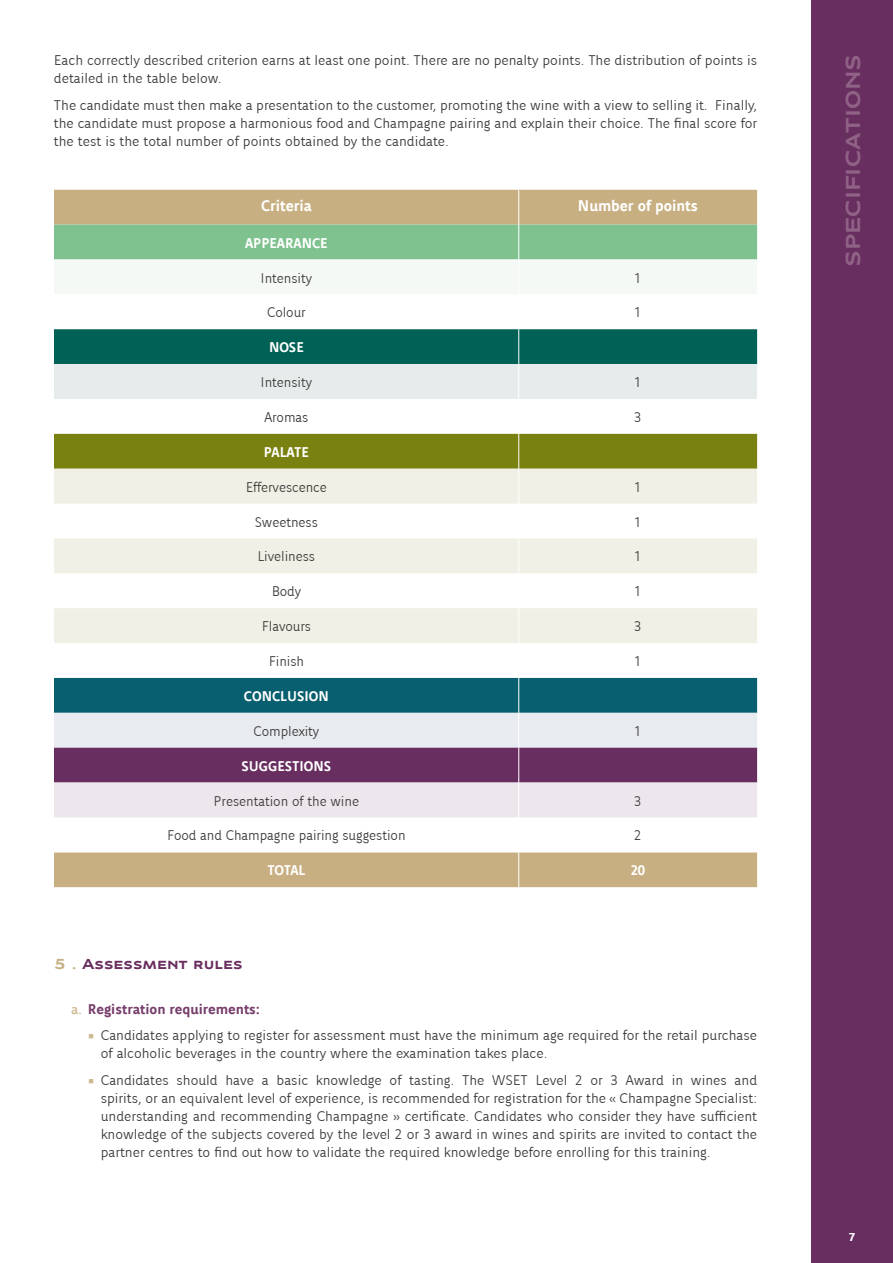
<style>
.page{position:relative;width:893px;height:1263px;background:#fff}
.page>*{position:absolute;margin:0;border:0;box-sizing:border-box;transform-origin:0 0}
.t1{font:700 21px "CIVC Title";color:#8f6286}
.t2{font:700 16.5px "CIVC Sans";letter-spacing:-.005em;color:#fff}
.t3{font:300 15px/18px "CIVC Sans";color:#3c3c3b}
.t4{font:700 15px "CIVC Sans";letter-spacing:-.005em;color:#fff}
.t5{font:700 15px "CIVC Sans";color:#763d6b}
.t6{font:700 15px "CIVC Title";color:#692e60}
.t7{font:700 12.15px "CIVC Sans";color:#fff;scale:1.11 1}
.s1{color:#c8af82}
.s2{font-weight:400;color:#cdb78e}
.s3{font-family:"Minion Pro";font-weight:400;color:#cdb78e}
</style>
<div class="page">
<div style="left:811px;top:0;width:82px;height:1263px;background:#692e60"></div>
<div style="left:54px;top:190px;width:703px;height:697px;background:#c8af82"></div>
<svg style="left:54px;top:225px;width:703px;height:69px"></svg>
<svg style="left:54px;top:294px;width:703px;height:558px"></svg>
<svg style="left:54px;top:329px;width:703px;height:140px"></svg>
<svg style="left:54px;top:469px;width:703px;height:174px;fill:#f1f0e6"></svg>
<svg style="left:54px;top:678px;width:703px;height:139px;background:#9198aa"></svg>
<hr style="left:518px;top:190px;width:1px;height:35px;background:#fff">
<hr style="left:518px;top:225px;width:1px;height:34px;background:#fff">
<hr style="left:518px;top:259px;width:1px;height:35px;background:#fff">
<hr style="left:518px;top:294px;width:1px;height:35px;background:#fff">
<hr style="left:518px;top:329px;width:1px;height:35px;background:#fff">
<hr style="left:518px;top:364px;width:1px;height:35px;background:#fff">
<hr style="left:518px;top:399px;width:1px;height:35px;background:#fff">
<hr style="left:518px;top:434px;width:1px;height:35px;background:#fff">
<hr style="left:518px;top:504px;width:1px;height:34px;background:#fff">
<hr style="left:518px;top:678px;width:1px;height:35px;background:#fff">
<hr style="left:518px;top:748px;width:1px;height:34px;background:#fff">
<hr style="left:518px;top:852px;width:1px;height:35px;background:#fff">
<hr style="left:518px;top:469px;width:1px;height:35px;background:#fff">
<hr style="left:518px;top:538px;width:1px;height:35px;background:#fff">
<hr style="left:518px;top:573px;width:1px;height:35px;background:#fff">
<hr style="left:518px;top:608px;width:1px;height:35px;background:#fff">
<hr style="left:518px;top:643px;width:1px;height:35px;background:#fff">
<hr style="left:518px;top:713px;width:1px;height:35px;background:#fff">
<hr style="left:518px;top:817px;width:1px;height:35px;background:#fff">
<hr style="left:518px;top:782px;width:1px;height:35px;background:#fff">
<p class="t3" style="left:54px;top:51px;width:705px">Each correctly described criterion earns at least one point. There are no penalty points. The distribution of points is detailed in the table below.</p>
<p class="t3" style="left:54px;top:96px;width:705px;text-align:justify">The candidate must then make a presentation to the customer, promoting the wine with a view to selling it. Finally, the candidate must propose a harmonious food and Champagne pairing and explain their choice. The final score for the test is the total number of points obtained by the candidate.</p>
<p class="t2" style="left:261px;top:196px;width:52px">Criteria</p>
<p class="t2" style="left:578px;top:196px;width:121px">Number of points</p>
<p class="t4" style="left:245px;top:235px;width:84px">APPEARANCE</p>
<p class="t3" style="left:261px;top:269px;width:53px">Intensity</p>
<p class="t3" style="left:634px;top:269px;width:9px">1</p>
<p class="t3" style="left:267px;top:304px;width:40px">Colour</p>
<p class="t3" style="left:634px;top:304px;width:9px">1</p>
<p class="t4" style="left:269px;top:339px;width:36px">NOSE</p>
<p class="t3" style="left:261px;top:373px;width:53px">Intensity</p>
<p class="t3" style="left:634px;top:373px;width:9px">1</p>
<p class="t3" style="left:264px;top:408px;width:46px">Aromas</p>
<p class="t3" style="left:634px;top:408px;width:9px">3</p>
<p class="t4" style="left:264px;top:444px;width:46px">PALATE</p>
<p class="t3" style="left:246px;top:478px;width:83px">Effervescence</p>
<p class="t3" style="left:634px;top:478px;width:9px">1</p>
<p class="t3" style="left:255px;top:513px;width:65px">Sweetness</p>
<p class="t3" style="left:634px;top:513px;width:9px">1</p>
<p class="t3" style="left:258px;top:548px;width:59px">Liveliness</p>
<p class="t3" style="left:634px;top:548px;width:9px">1</p>
<p class="t3" style="left:272px;top:582px;width:31px">Body</p>
<p class="t3" style="left:634px;top:582px;width:9px">1</p>
<p class="t3" style="left:262px;top:617px;width:51px">Flavours</p>
<p class="t3" style="left:634px;top:617px;width:9px">3</p>
<p class="t3" style="left:269px;top:652px;width:37px">Finish</p>
<p class="t3" style="left:634px;top:652px;width:9px">1</p>
<p class="t4" style="left:244px;top:688px;width:86px">CONCLUSION</p>
<p class="t3" style="left:253px;top:722px;width:67px">Complexity</p>
<p class="t3" style="left:634px;top:722px;width:9px">1</p>
<p class="t4" style="left:241px;top:758px;width:91px">SUGGESTIONS</p>
<p class="t3" style="left:214px;top:792px;width:147px">Presentation of the wine</p>
<p class="t3" style="left:634px;top:792px;width:9px">3</p>
<p class="t3" style="left:167px;top:827px;width:240px">Food and Champagne pairing suggestion</p>
<p class="t3" style="left:634px;top:827px;width:9px">2</p>
<p class="t4" style="left:267px;top:862px;width:40px">TOTAL</p>
<p class="t4" style="left:631px;top:862px;width:16px">20</p>
<p class="t6" style="left:54px;top:955px;width:190px"><span class="s1">5 .</span> Assessment rules</p>
<p class="t5" style="left:71px;top:1001px;width:191px"><span class="s2">a.</span> Registration requirements:</p>
<p class="t3" style="left:101px;top:1026px;width:658px;text-indent:-13px"><span class="s3">■</span> Candidates applying to register for assessment must have the minimum age required for the retail purchase of alcoholic beverages in the country where the examination takes place.</p>
<p class="t3" style="left:101px;top:1071px;width:658px;text-align:justify;text-indent:-13px"><span class="s3">■</span> Candidates should have a basic knowledge of tasting. The WSET Level 2 or 3 Award in wines and spirits, or an equivalent level of experience, is recommended for registration for the « Champagne Specialist: understanding and recommending Champagne » certificate. Candidates who consider they have sufficient knowledge of the subjects covered by the level 2 or 3 award in wines and spirits are invited to contact the partner centres to find out how to validate the required knowledge before enrolling for this training.</p>
<h1 class="t1" style="left:841px;top:267px;width:214px;rotate:-90deg">SPECIFICATIONS</h1>
<p class="t7" style="left:849px;top:1230px;width:8px">7</p>
</div>
